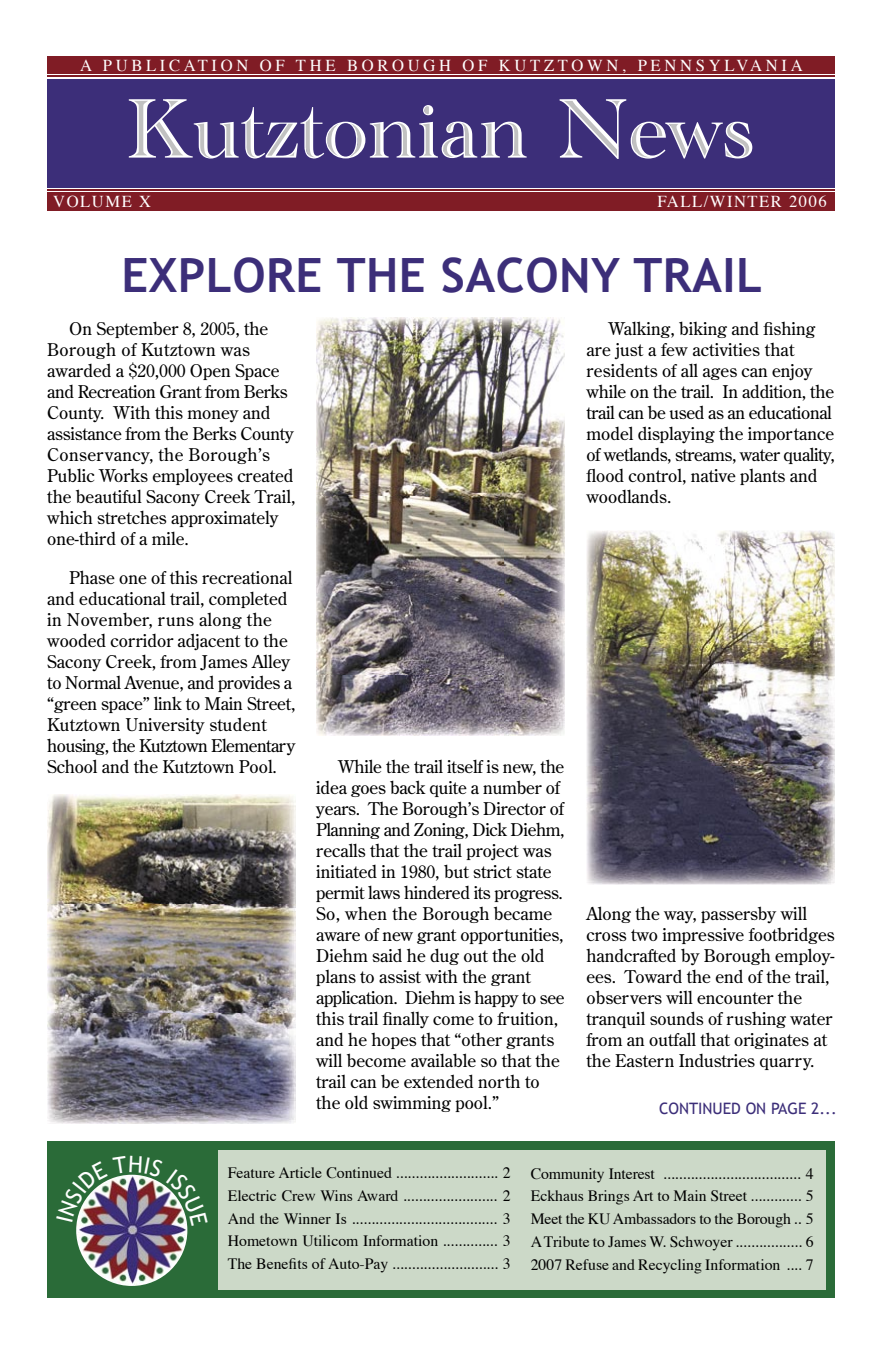
<style>
.page{position:relative;width:882px;height:1355px;background:#fff}
.page>*{position:absolute;margin:0;border:0;box-sizing:border-box;transform-origin:0 0}
.t1{font:87.5px "Academy Engraved Let Plain";color:#fff}
.t2{font:700 47.25px "Trebuchet MS";letter-spacing:.01em;color:#3c2e79}
.t3{font:17.5px/21px "Century Old Style Std";color:#000}
.t4{font:16.62px "Times";letter-spacing:.22em;color:#fff}
.t5{font:16.62px "Times";letter-spacing:.09em;color:#fff}
.t6{font:15.75px/22.8px "Times";color:#000;text-align:justify}
.t7{font:15.75px "Trebuchet MS";color:#3c2e79}
</style>
<div class="page">
<div style="left:47px;top:79px;width:788px;height:108px;background:#3c2e79"></div>
<div style="left:47px;top:56px;width:788px;height:18px;background:#801c25"></div>
<svg style="left:132px;top:99px;width:53px;height:58px"></svg>
<svg style="left:196px;top:122px;width:16px;height:35px"></svg>
<svg style="left:221px;top:123px;width:14px;height:33px"></svg>
<svg style="left:244px;top:116px;width:13px;height:42px"></svg>
<svg style="left:267px;top:123px;width:29px;height:34px"></svg>
<svg style="left:303px;top:116px;width:14px;height:42px"></svg>
<svg style="left:327px;top:123px;width:14px;height:33px"></svg>
<svg style="left:349px;top:123px;width:15px;height:34px"></svg>
<svg style="left:372px;top:123px;width:13px;height:34px"></svg>
<svg style="left:395px;top:122px;width:17px;height:35px"></svg>
<svg style="left:421px;top:123px;width:13px;height:34px"></svg>
<svg style="left:424px;top:106px;width:7px;height:9px"></svg>
<svg style="left:443px;top:122px;width:31px;height:36px"></svg>
<svg style="left:483px;top:123px;width:13px;height:34px"></svg>
<svg style="left:507px;top:122px;width:16px;height:35px"></svg>
<svg style="left:562px;top:100px;width:60px;height:58px"></svg>
<svg style="left:632px;top:123px;width:76px;height:35px"></svg>
<svg style="left:726px;top:122px;width:25px;height:36px"></svg>
<hr style="left:47px;top:76px;width:788px;height:1px;background:#801c25">
<div style="left:47px;top:192px;width:788px;height:19px;background:#801c25"></div>
<hr style="left:47px;top:189px;width:788px;height:1px;background:#801c25">
<div style="left:47px;top:1141px;width:788px;height:157px;background:#2a6b38"></div>
<img style="left:76px;top:1225px;width:111px;height:60px">
<div style="left:218px;top:1150px;width:607px;height:139px;background:#ccd9c8"></div>
<img style="left:316px;top:317px;width:249px;height:418px">
<img style="left:586px;top:531px;width:249px;height:353px">
<svg style="left:586px;top:857px;width:18px;height:1px"></svg>
<img style="left:47px;top:794px;width:249px;height:329px">
<img style="left:76px;top:1174px;width:111px;height:51px">
<p class="t4" style="left:80px;top:50px;width:724px">A PUBLICATION OF THE BOROUGH OF KUTZTOWN, PENNSYLVANIA</p>
<h1 class="t1" style="left:126px;top:64px;width:629px">Kutztonian News</h1>
<p class="t4" style="left:53px;top:185px;width:99px">VOLUME X</p>
<p class="t5" style="left:657px;top:185px;width:171px">FALL/WINTER 2006</p>
<h2 class="t2" style="left:121px;top:246px;width:642px">EXPLORE THE SACONY TRAIL</h2>
<p class="t3" style="left:47px;top:318px;width:250px;text-indent:22px">On September 8, 2005, the<br>Borough of Kutztown was awarded a $20,000 Open Space and Recreation Grant from Berks<br>County. With this money and assistance from the Berks County<br>Conservancy, the Borough’s<br>Public Works employees created the beautiful Sacony Creek Trail, which stretches approximately one-third of a mile.</p>
<p class="t3" style="left:47px;top:566px;width:250px;text-indent:22px">Phase one of this recreational and educational trail, completed in November, runs along the wooded corridor adjacent to the<br>Sacony Creek, from James Alley to Normal Avenue, and provides a “green space” link to Main Street,<br>Kutztown University student housing, the Kutztown Elementary<br>School and the Kutztown Pool.</p>
<p class="t3" style="left:316px;top:756px;width:250px;text-indent:22px">While the trail itself is new, the idea goes back quite a number of years. The Borough’s Director of<br>Planning and Zoning, Dick Diehm, recalls that the trail project was initiated in 1980, but strict state permit laws hindered its progress.<br>So, when the Borough became aware of new grant opportunities,<br>Diehm said he dug out the old plans to assist with the grant application. Diehm is happy to see this trail finally come to fruition, and he hopes that “other grants will become available so that the trail can be extended north to the old swimming pool.”</p>
<p class="t3" style="left:586px;top:318px;width:250px;text-indent:22px">Walking, biking and fishing are just a few activities that residents of all ages can enjoy while on the trail. In addition, the trail can be used as an educational model displaying the importance of wetlands, streams, water quality, flood control, native plants and woodlands.</p>
<p class="t3" style="left:586px;top:902px;width:250px">Along the way, passersby will cross two impressive footbridges handcrafted by Borough employ&shy;ees. Toward the end of the trail, observers will encounter the tranquil sounds of rushing water from an outfall that originates at the Eastern Industries quarry.</p>
<p class="t7" style="left:659px;top:1099px;width:179px">CONTINUED ON PAGE 2...</p>
<p class="t6" style="left:228px;top:1160px;width:284px">Feature Article Continued .......................... 2<br>Electric Crew Wins Award ........................ 2<br>And the Winner Is ..................................... 3<br>Hometown Utilicom Information .............. 3<br>The Benefits of Auto-Pay ........................... 3</p>
<p class="t6" style="left:531px;top:1160px;width:284px">Community Interest ................................... 4<br>Eckhaus Brings Art to Main Street ............. 5<br>Meet the KU Ambassadors to the Borough .. 5<br>A Tribute to James W. Schwoyer ................. 6<br>2007 Refuse and Recycling Information .... 7</p>
</div>
